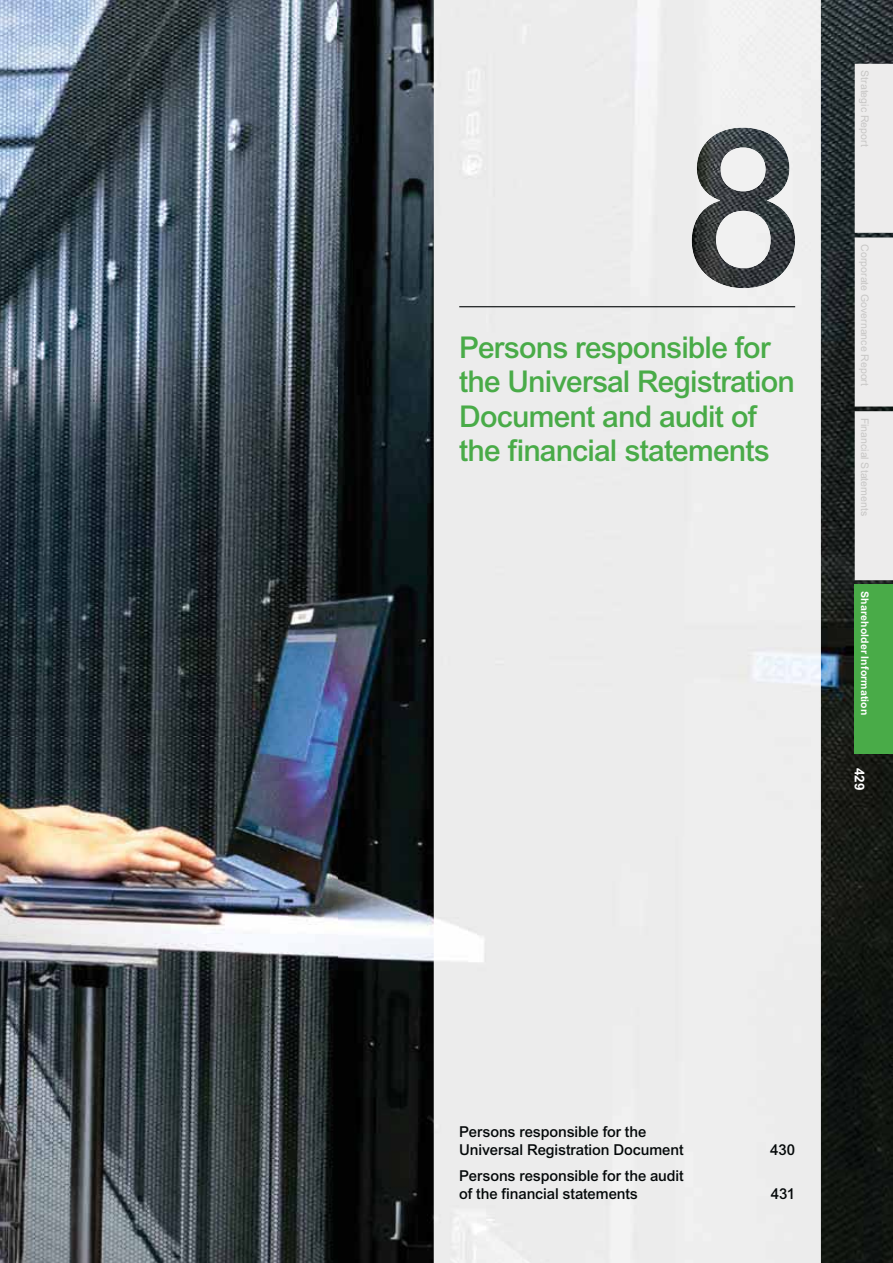
<style>
.page{position:relative;width:893px;height:1263px;background:#fff}
.page>*{position:absolute;margin:0;border:0;box-sizing:border-box;transform-origin:0 0}
.t1{font:500 30px/34.5px "Arial MT Std";letter-spacing:-.025em;color:#49ab48}
.t2{font:500 15px/18px "Arial MT Std";letter-spacing:-.005em;color:#040809}
.t3{font:700 13.5px "Arial MT Std";color:#fff}
.t4{font:10.5px "Arial MT Std";letter-spacing:.005em;color:#c7c6c5}
.t5{font:700 10.5px "Arial MT Std";letter-spacing:.01em;color:#fff}
</style>
<div class="page">
<img style="left:821px;top:0;width:72px;height:1263px">
<img style="left:0;top:0;width:821px;height:1263px">
<div style="left:855px;top:64px;width:38px;height:516px;background:#edecec"></div>
<div style="left:855px;top:585px;width:38px;height:169px;background:#49ab48"></div>
<hr style="left:459px;top:306px;width:336px;height:1px;background:#040809">
<h1 class="t1" style="left:459px;top:333px;width:337px">Persons responsible for the Universal Registration<br>Document and audit of the financial statements</h1>
<p class="t4" style="left:869px;top:70px;width:78px;rotate:90deg">Strategic Report</p>
<p class="t4" style="left:869px;top:244px;width:144px;rotate:90deg">Corporate Governance Report</p>
<p class="t4" style="left:869px;top:418px;width:100px;rotate:90deg">Financial Statements</p>
<p class="t5" style="left:868px;top:591px;width:126px;rotate:90deg">Shareholder Information</p>
<p class="t3" style="left:864px;top:767px;width:24px;rotate:90deg">429</p>
<p class="t2" style="left:459px;top:1124px;width:226px">Persons responsible for the<br>Universal Registration Document</p>
<p class="t2" style="left:459px;top:1169px;width:226px">Persons responsible for the audit of the financial statements</p>
<p class="t2" style="left:770px;top:1142px;width:27px">430</p>
<p class="t2" style="left:771px;top:1187px;width:26px">431</p>
</div>
